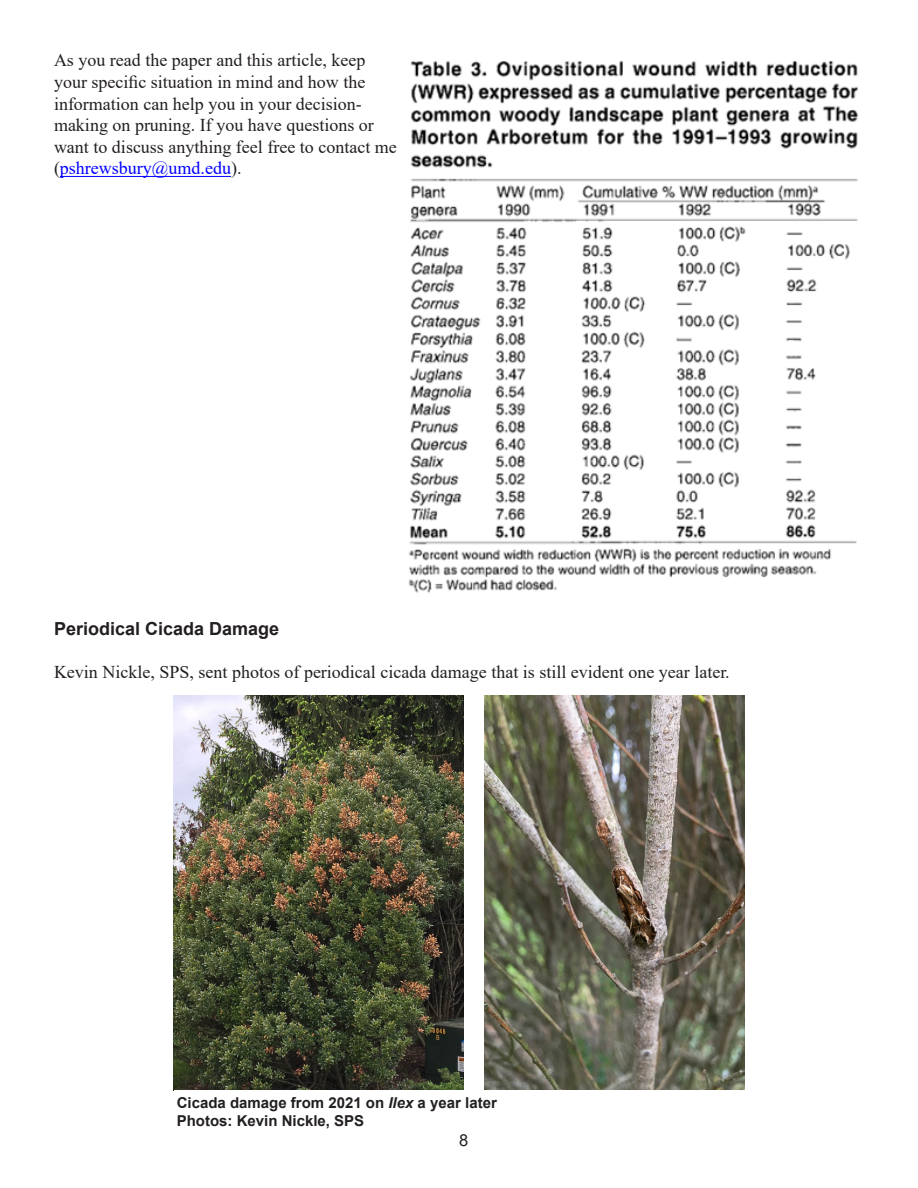
<style>
.page{position:relative;width:918px;height:1188px;background:#fff}
.page>*{position:absolute;margin:0;border:0;box-sizing:border-box;transform-origin:0 0}
.t1{font:18px/21.6px "Times New Roman";color:#231f20}
.t2{font:700 18px "Arial";color:#231f20}
.t3{font:16.5px "Arial";color:#231f20}
.Photo_credit{font:700 15px "Arial";color:#231f20}
.s1{color:#00f}
.s2{font-style:italic}
</style>
<div class="page">
<hr style="left:60px;top:176px;width:171px;height:1px;background:#00f">
<img style="left:408px;top:61px;width:450px;height:532px">
<img style="left:484px;top:695px;width:260px;height:395px">
<img style="left:174px;top:695px;width:290px;height:395px">
<p class="t1" style="left:54px;top:49px;width:344px">As you read the paper and this article, keep your specific situation in mind and how the information can help you in your decision&shy;making on pruning. If you have questions or want to discuss anything feel free to contact me (<span class="s1">pshrewsbury@umd.edu</span>).</p>
<p class="t2" style="left:54px;top:616px;width:227px">Periodical Cicada Damage</p>
<p class="t1" style="left:54px;top:661px;width:677px">Kevin Nickle, SPS, sent photos of periodical cicada damage that is still evident one year later.</p>
<p class="Photo_credit" style="left:177px;top:1093px;width:322px">Cicada damage from 2021 on <span class="s2">Ilex</span> a year later</p>
<p class="Photo_credit" style="left:177px;top:1111px;width:189px">Photos: Kevin Nickle, SPS</p>
<p class="t3" style="left:459px;top:1129px;width:11px">8</p>
</div>
